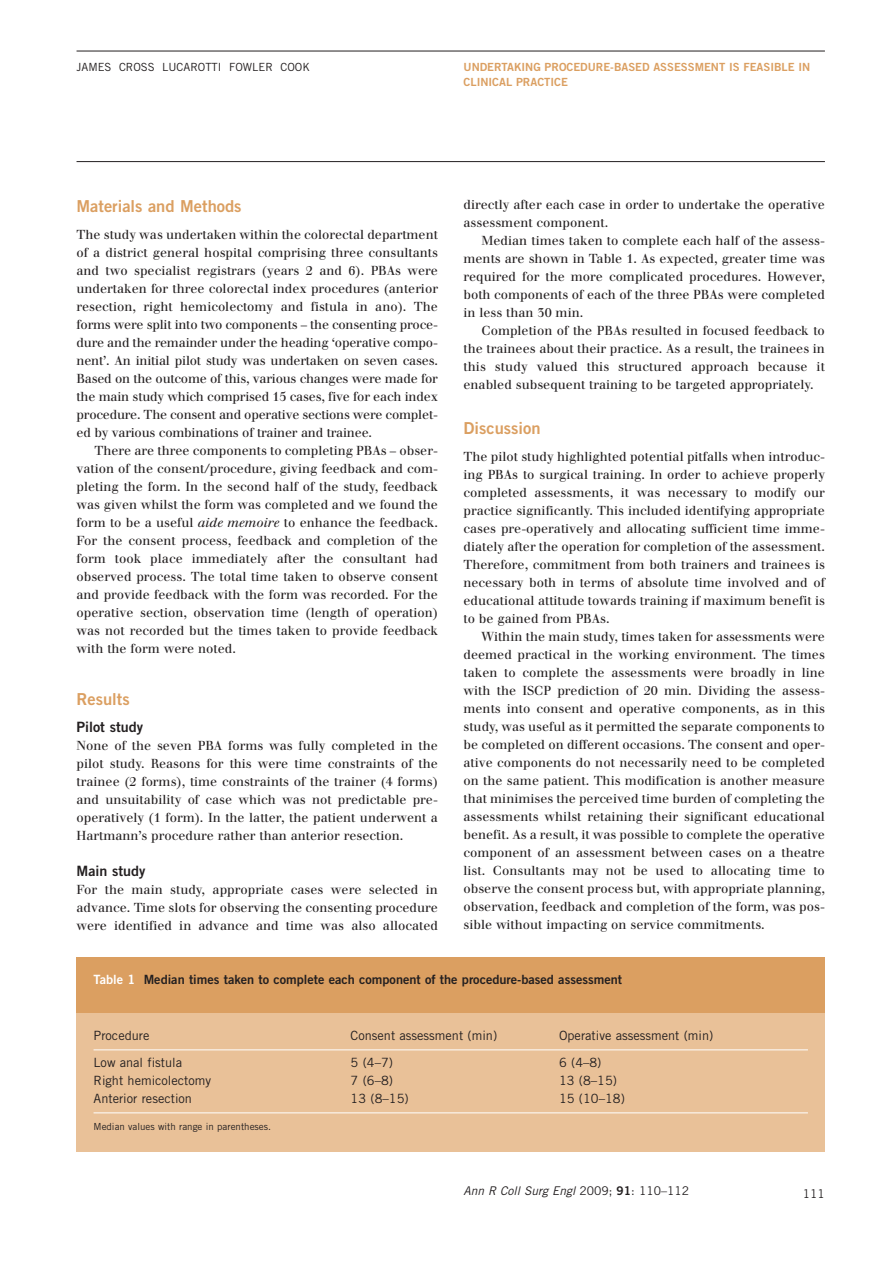
<style>
.page{position:relative;width:893px;height:1263px;background:#fff}
.page>*{position:absolute;margin:0;border:0;box-sizing:border-box;transform-origin:0 0}
.t1{font:16.5px "Trade Gothic Bold Two";color:#db9f61}
.t2{font:14.25px "Trade Gothic Bold Two";color:#231f20}
.t3{font:12.75px/18px "Walbaum";color:#231f20;text-align:justify}
.t4{font:12.75px "Trade Gothic";color:#231f20}
.t5{font:12.75px "Trade Gothic Bold Two";color:#231f20}
.t6{font:italic 12px "Trade Gothic";color:#231f20}
.t7{font:12px "Trade Gothic";color:#231f20}
.t8{font:11.25px/15px "Trade Gothic Bold Two";color:#db9f61}
.t9{font:11.25px "Trade Gothic";color:#231f20}
.t10{font:9.75px "Trade Gothic";color:#231f20}
.s1{font-style:italic}
.s2{color:#fff}
.s3{font-style:normal}
.s4{font-family:"Trade Gothic Bold Two";font-style:normal}
</style>
<div class="page">
<hr style="left:77px;top:51px;width:748px;height:1px;background:#231f20">
<hr style="left:77px;top:161px;width:748px;height:1px;background:#231f20">
<div style="left:77px;top:1013px;width:748px;height:139px;background:#e9c198"></div>
<hr style="left:94px;top:1049px;width:714px;height:1px;background:#fff">
<hr style="left:94px;top:1112px;width:714px;height:1px;background:#fff">
<div style="left:77px;top:958px;width:748px;height:55px;background:#db9f61"></div>
<p class="t9" style="left:77px;top:63px;width:235px">JAMES CROSS LUCAROTTI FOWLER COOK</p>
<p class="t8" style="left:464px;top:61px;width:348px">UNDERTAKING PROCEDURE-BASED ASSESSMENT IS FEASIBLE IN<br>CLINICAL PRACTICE</p>
<p class="t1" style="left:77px;top:200px;width:167px">Materials and Methods</p>
<p class="t3" style="left:77px;top:227px;width:363px">The study was undertaken within the colorectal department of a district general hospital comprising three consultants and two specialist registrars (years 2 and 6). PBAs were undertaken for three colorectal index procedures (anterior resection, right hemicolectomy and fistula in ano). The forms were split into two components – the consenting proce&shy;dure and the remainder under the heading ‘operative compo&shy;nent’. An initial pilot study was undertaken on seven cases.<br>Based on the outcome of this, various changes were made for the main study which comprised 15 cases, five for each index procedure. The consent and operative sections were complet&shy;ed by various combinations of trainer and trainee.</p>
<p class="t3" style="left:77px;top:443px;width:363px;text-indent:18px">There are three components to completing PBAs – obser&shy;vation of the consent/procedure, giving feedback and com&shy;pleting the form. In the second half of the study, feedback was given whilst the form was completed and we found the form to be a useful <span class="s1">aide memoire</span> to enhance the feedback.<br>For the consent process, feedback and completion of the form took place immediately after the consultant had observed process. The total time taken to observe consent and provide feedback with the form was recorded. For the operative section, observation time (length of operation) was not recorded but the times taken to provide feedback with the form were noted.</p>
<p class="t1" style="left:77px;top:693px;width:55px">Results</p>
<p class="t2" style="left:77px;top:721px;width:68px">Pilot study</p>
<p class="t3" style="left:77px;top:738px;width:363px">None of the seven PBA forms was fully completed in the pilot study. Reasons for this were time constraints of the trainee (2 forms), time constraints of the trainer (4 forms) and unsuitability of case which was not predictable pre&shy;operatively (1 form). In the latter, the patient underwent a Hartmann’s procedure rather than anterior resection.</p>
<p class="t2" style="left:77px;top:865px;width:70px">Main study</p>
<p class="t3" style="left:77px;top:882px;width:363px">For the main study, appropriate cases were selected in advance. Time slots for observing the consenting procedure were identified in advance and time was also allocated</p>
<p class="t3" style="left:463px;top:197px;width:363px">directly after each case in order to undertake the operative assessment component.</p>
<p class="t3" style="left:463px;top:233px;width:363px;text-indent:18px">Median times taken to complete each half of the assess&shy;ments are shown in Table 1. As expected, greater time was required for the more complicated procedures. However, both components of each of the three PBAs were completed in less than 30 min.</p>
<p class="t3" style="left:463px;top:323px;width:363px;text-indent:18px">Completion of the PBAs resulted in focused feedback to the trainees about their practice. As a result, the trainees in this study valued this structured approach because it enabled subsequent training to be targeted appropriately.</p>
<p class="t1" style="left:463px;top:422px;width:78px">Discussion</p>
<p class="t3" style="left:463px;top:449px;width:363px">The pilot study highlighted potential pitfalls when introduc&shy;ing PBAs to surgical training. In order to achieve properly completed assessments, it was necessary to modify our practice significantly. This included identifying appropriate cases pre-operatively and allocating sufficient time imme&shy;diately after the operation for completion of the assessment.<br>Therefore, commitment from both trainers and trainees is necessary both in terms of absolute time involved and of educational attitude towards training if maximum benefit is to be gained from PBAs.</p>
<p class="t3" style="left:463px;top:629px;width:363px;text-indent:18px">Within the main study, times taken for assessments were deemed practical in the working environment. The times taken to complete the assessments were broadly in line with the ISCP prediction of 20 min. Dividing the assess&shy;ments into consent and operative components, as in this study, was useful as it permitted the separate components to be completed on different occasions. The consent and oper&shy;ative components do not necessarily need to be completed on the same patient. This modification is another measure that minimises the perceived time burden of completing the assessments whilst retaining their significant educational benefit. As a result, it was possible to complete the operative component of an assessment between cases on a theatre list. Consultants may not be used to allocating time to observe the consent process but, with appropriate planning, observation, feedback and completion of the form, was pos&shy;sible without impacting on service commitments.</p>
<p class="t5" style="left:94px;top:975px;width:530px"><span class="s2">Table 1</span> Median times taken to complete each component of the procedure-based assessment</p>
<p class="t4" style="left:94px;top:1030px;width:57px">Procedure</p>
<p class="t4" style="left:351px;top:1030px;width:148px">Consent assessment (min)</p>
<p class="t4" style="left:559px;top:1030px;width:156px">Operative assessment (min)</p>
<p class="t4" style="left:94px;top:1057px;width:90px">Low anal fistula</p>
<p class="t4" style="left:351px;top:1057px;width:44px">5 (4–7)</p>
<p class="t4" style="left:559px;top:1057px;width:44px">6 (4–8)</p>
<p class="t4" style="left:94px;top:1075px;width:119px">Right hemicolectomy</p>
<p class="t4" style="left:351px;top:1075px;width:44px">7 (6–8)</p>
<p class="t4" style="left:559px;top:1075px;width:60px">13 (8–15)</p>
<p class="t4" style="left:94px;top:1093px;width:100px">Anterior resection</p>
<p class="t4" style="left:351px;top:1093px;width:60px">13 (8–15)</p>
<p class="t4" style="left:559px;top:1093px;width:67px">15 (10–18)</p>
<p class="t10" style="left:94px;top:1123px;width:179px">Median values with range in parentheses.</p>
<p class="t6" style="left:463px;top:1186px;width:227px">Ann R Coll Surg Engl <span class="s3">2009;</span> <span class="s4">91</span><span class="s3">: 110–112</span></p>
<p class="t7" style="left:803px;top:1190px;width:23px">111</p>
</div>
